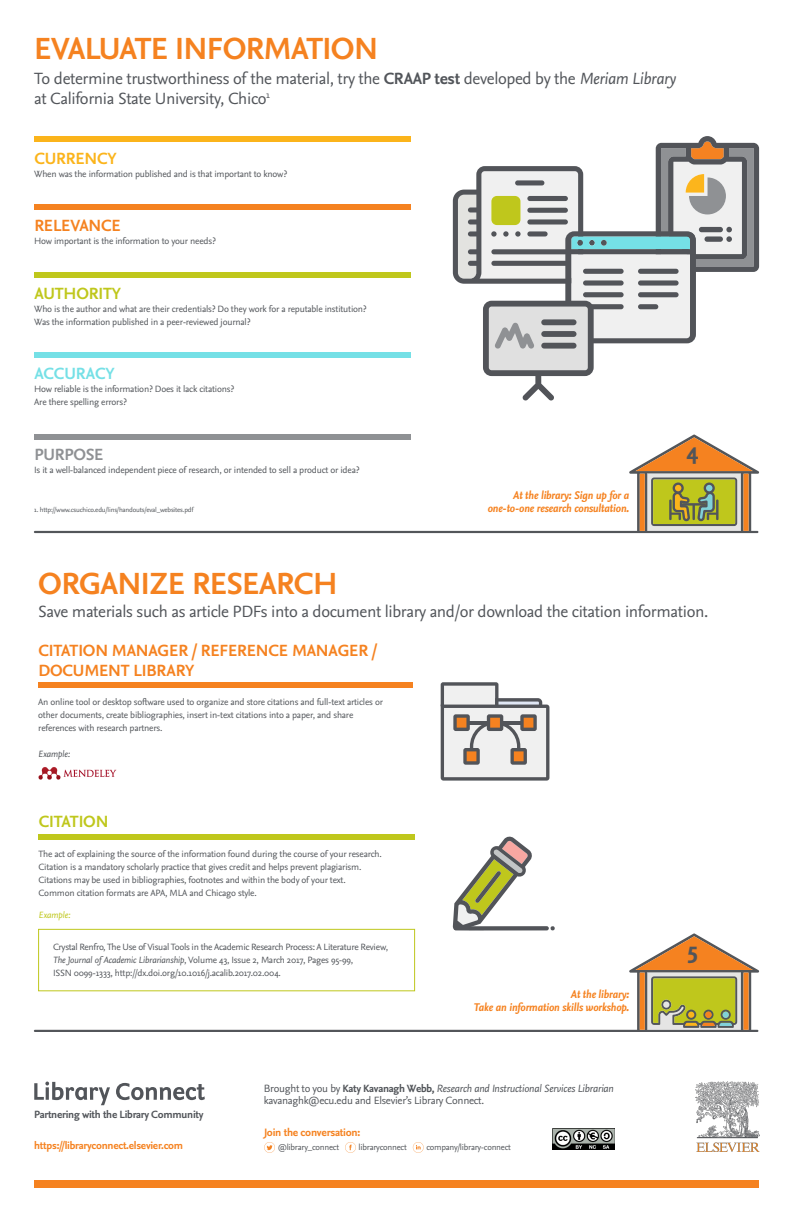
<style>
.page{position:relative;width:792px;height:1224px;background:#fff}
.page>*{position:absolute;margin:0;border:0;box-sizing:border-box;transform-origin:0 0}
.t1{font:700 32px "Nexus Sans Pro";letter-spacing:-.02em;color:#f58220}
.t2{font:700 25px "Nexus Sans Pro";color:#52555a}
.t3{font:17px/20px "Nexus Sans Pro";letter-spacing:-.02em;color:#52555a}
.t4{font:700 17px/20px "Nexus Sans Pro";letter-spacing:-.01em;color:#f58220}
.t5{font:700 17px "Nexus Sans Pro";letter-spacing:-.01em;color:#bfc71c}
.t6{font:700 17px "Nexus Sans Pro";letter-spacing:-.01em;color:#fbb41b}
.t7{font:700 17px "Nexus Sans Pro";letter-spacing:-.01em;color:#75e0e6}
.t8{font:700 17px "Nexus Sans Pro";letter-spacing:-.01em;color:#8f9194}
.t9{font:italic 700 11.7px/12.5px "Nexus Sans Pro";letter-spacing:-.02em;color:#f58220;text-align:right}
.t10{font:700 11.3px "Nexus Sans Pro";letter-spacing:-.025em;color:#f58220}
.t11{font:italic 11px "Nexus Sans Pro";letter-spacing:-.025em;color:#52555a}
.t12{font:11px "Nexus Sans Pro";letter-spacing:-.025em;color:#52555a}
.t13{font:700 11px "Nexus Sans Pro";letter-spacing:-.025em;color:#f58220}
.t14{font:700 11px "Nexus Sans Pro";letter-spacing:-.025em;color:#52555a}
.t15{font:9.5px/13px "Nexus Sans Pro";letter-spacing:-.02em;color:#52555a}
.t16{font:italic 9.5px "Nexus Sans Pro";letter-spacing:-.02em;color:#52555a}
.t17{font:italic 9.5px "Nexus Sans Pro";letter-spacing:-.02em;color:#bfc71c}
.t18{font:8.8px "Nexus Sans Pro";letter-spacing:-.025em;color:#52555a}
.t19{font:7px "Nexus Sans Pro";letter-spacing:-.025em;color:#52555a}
.s1{font-weight:700}
.s2{font-style:italic}
.s3{font-style:normal}
.s4{font-weight:700;font-style:normal}
</style>
<div class="page">
<div style="left:34px;top:352px;width:377px;height:6px;background:#75e0e6"></div>
<div style="left:34px;top:204px;width:377px;height:6px;background:#f58220"></div>
<div style="left:34px;top:136px;width:377px;height:6px;background:#fbb41b"></div>
<div style="left:34px;top:273px;width:377px;height:5px;background:#bfc71c"></div>
<svg style="left:453px;top:136px;width:306px;height:265px"></svg>
<svg style="left:34px;top:434px;width:725px;height:99px"></svg>
<img style="left:696px;top:1082px;width:63px;height:70px">
<svg style="left:345px;top:1142px;width:11px;height:11px"></svg>
<svg style="left:264px;top:1142px;width:11px;height:11px"></svg>
<svg style="left:413px;top:1142px;width:11px;height:11px"></svg>
<svg style="left:34px;top:1082px;width:76px;height:23px"></svg>
<svg style="left:116px;top:1083px;width:89px;height:17px"></svg>
<img style="left:553px;top:1128px;width:61px;height:22px">
<div style="left:38px;top:682px;width:374px;height:6px;background:#f58220"></div>
<img style="left:38px;top:767px;width:79px;height:13px">
<div style="left:39px;top:834px;width:376px;height:6px;background:#bfc71c"></div>
<div style="left:38px;top:929px;width:377px;height:62px;border:1px solid #bfc71c"></div>
<svg style="left:34px;top:933px;width:725px;height:99px"></svg>
<svg style="left:636px;top:936px;width:117px;height:94px"></svg>
<div style="left:705px;top:1012px;width:7px;height:6px;background:#f58220;border-radius:50%"></div>
<svg style="left:441px;top:682px;width:108px;height:99px"></svg>
<svg style="left:453px;top:836px;width:102px;height:95px"></svg>
<div style="left:34px;top:1181px;width:725px;height:7px;background:#f58220"></div>
<svg style="left:636px;top:437px;width:117px;height:94px"></svg>
<p class="t1" style="left:34px;top:25px;width:345px">EVALUATE INFORMATION</p>
<p class="t3" style="left:34px;top:67px;width:643px">To determine trustworthiness of the material, try the <span class="s1">CRAAP test</span> developed by the <span class="s2">Meriam Library </span>at California State University, Chico<sup>1</sup></p>
<p class="t6" style="left:34px;top:146px;width:84px">CURRENCY</p>
<p class="t15" style="left:34px;top:167px;width:254px">When was the information published and is that important to know?</p>
<p class="t4" style="left:34px;top:214px;width:88px">RELEVANCE</p>
<p class="t15" style="left:34px;top:234px;width:183px">How important is the information to your needs?</p>
<p class="t5" style="left:34px;top:281px;width:88px">AUTHORITY</p>
<p class="t15" style="left:34px;top:302px;width:334px">Who is the author and what are their credentials? Do they work for a reputable institution?<br>Was the information published in a peer-reviewed journal?</p>
<p class="t7" style="left:34px;top:360px;width:82px">ACCURACY</p>
<p class="t15" style="left:34px;top:382px;width:202px">How reliable is the information? Does it lack citations?<br>Are there spelling errors?</p>
<p class="t8" style="left:34px;top:442px;width:71px">PURPOSE</p>
<p class="t15" style="left:34px;top:463px;width:327px">Is it a well-balanced independent piece of research, or intended to sell a product or idea?</p>
<p class="t19" style="left:34px;top:504px;width:161px">1. http://www.csuchico.edu/lins/handouts/eval_websites.pdf</p>
<p class="t1" style="left:38px;top:560px;width:301px">ORGANIZE RESEARCH</p>
<p class="t9" style="left:513px;top:489px;width:118px">At the library: Sign up for a</p>
<p class="t9" style="left:487px;top:501px;width:143px">one-to-one research consultation.</p>
<p class="t2" style="left:687px;top:432px;width:13px">4</p>
<p class="t3" style="left:38px;top:600px;width:672px">Save materials such as article PDFs into a document library and/or download the citation information.</p>
<p class="t4" style="left:38px;top:639px;width:340px">CITATION MANAGER / REFERENCE MANAGER /<br>DOCUMENT LIBRARY</p>
<p class="t15" style="left:38px;top:695px;width:346px">An online tool or desktop software used to organize and store citations and full-text articles or other documents, create bibliographies, insert in-text citations into a paper, and share references with research partners.</p>
<p class="t16" style="left:38px;top:746px;width:33px">Example:</p>
<p class="t5" style="left:39px;top:809px;width:71px">CITATION</p>
<p class="t15" style="left:39px;top:847px;width:345px">The act of explaining the source of the information found during the course of your research.<br>Citation is a mandatory scholarly practice that gives credit and helps prevent plagiarism.<br>Citations may be used in bibliographies, footnotes and within the body of your text.<br>Common citation formats are APA, MLA and Chicago style.</p>
<p class="t17" style="left:39px;top:908px;width:33px">Example:</p>
<p class="t15" style="left:53px;top:940px;width:337px">Crystal Renfro, The Use of Visual Tools in the Academic Research Process: A Literature Review,<br><span class="s2">The Journal of Academic Librarianship</span>, Volume 43, Issue 2, March 2017, Pages 95-99,<br>ISSN 0099-1333, http://dx.doi.org/10.1016/j.acalib.2017.02.004.</p>
<p class="t9" style="left:474px;top:988px;width:157px">At the library:<br>Take an information skills workshop.</p>
<p class="t14" style="left:34px;top:1106px;width:171px">Partnering with the Library Community</p>
<p class="t13" style="left:34px;top:1137px;width:150px">https://libraryconnect.elsevier.com</p>
<p class="t11" style="left:264px;top:1080px;width:351px"><span class="s3">Brought to you by</span> <span class="s4">Katy Kavanagh Webb,</span> Research and Instructional Services Librarian</p>
<p class="t12" style="left:264px;top:1092px;width:222px">kavanaghk@ecu.edu and Elsevier’s Library Connect.</p>
<p class="t10" style="left:264px;top:1124px;width:98px">Join the conversation:</p>
<p class="t18" style="left:278px;top:1140px;width:62px">@library_connect</p>
<p class="t18" style="left:359px;top:1140px;width:50px">libraryconnect</p>
<p class="t18" style="left:426px;top:1140px;width:86px">company/library-connect</p>
<p class="t2" style="left:688px;top:931px;width:11px">5</p>
</div>
